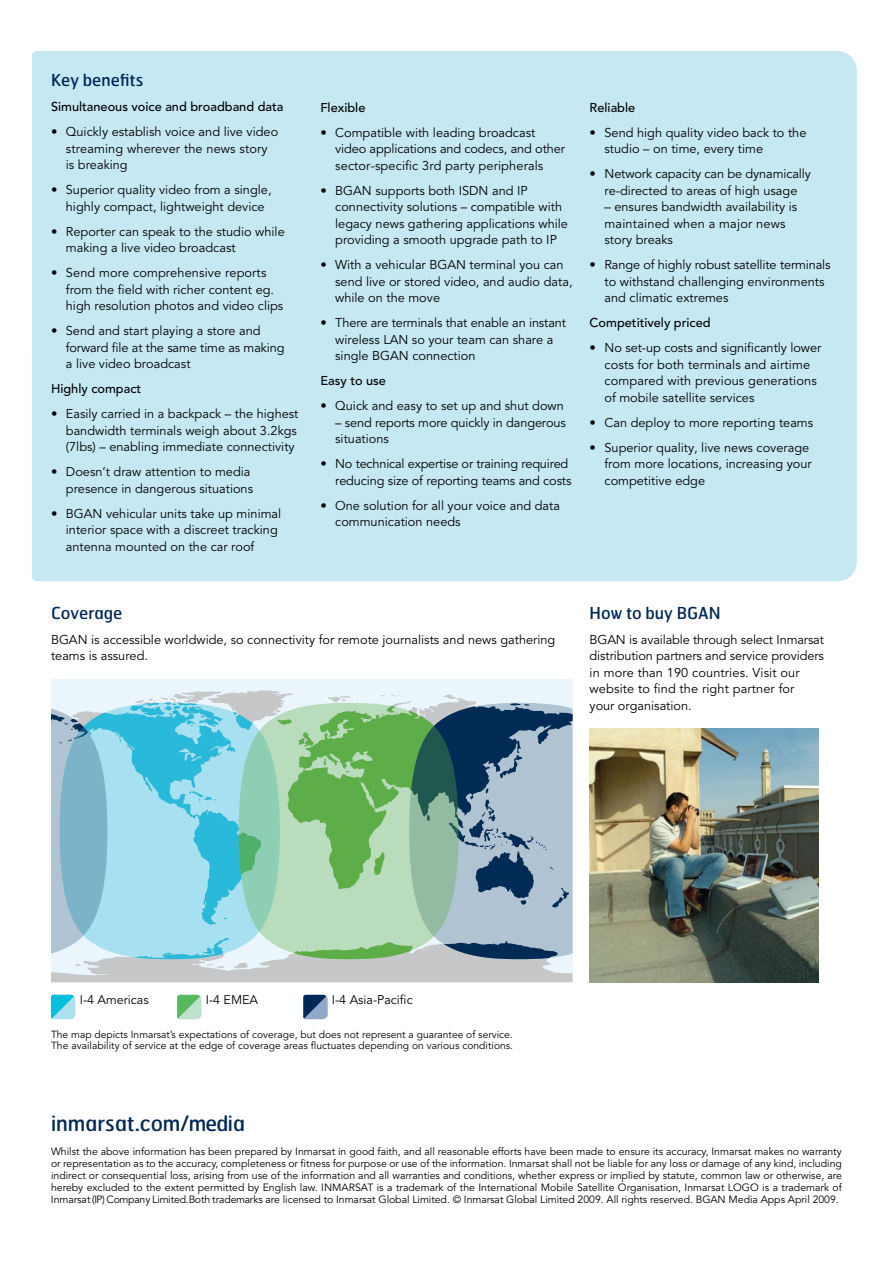
<style>
.page{position:relative;width:893px;height:1263px;background:#fff}
.page>*{position:absolute;margin:0;border:0;box-sizing:border-box;transform-origin:0 0}
.t1{font:21px "Hermes";color:#002857}
.t2{font:16.5px "Hermes";color:#002857}
.t3{font:12.75px/16.5px "Avenir";color:#000}
.t4{font:500 12.75px "Avenir";color:#000}
.t5{font:12.45px "Avenir";color:#000}
.t6{font:10.5px/12px "Avenir";letter-spacing:-.005em;color:#000;text-align:justify}
.t7{font:10.35px/11.7px "Avenir";letter-spacing:.005em;color:#000}
</style>
<div class="page">
<div style="left:32px;top:51px;width:825px;height:530px;background:#c5e8f3"></div>
<img style="left:590px;top:728px;width:228px;height:254px">
<svg style="left:51px;top:995px;width:24px;height:24px"></svg>
<svg style="left:177px;top:995px;width:25px;height:24px"></svg>
<svg style="left:303px;top:995px;width:25px;height:24px"></svg>
<div style="left:51px;top:679px;width:522px;height:303px;background:#ebf6fc"></div>
<svg style="left:51px;top:690px;width:522px;height:292px;fill:#c6c7c8"></svg>
<svg style="left:51px;top:703px;width:188px;height:256px;background:#89cee2"></svg>
<svg style="left:459px;top:703px;width:114px;height:256px;background:#7c95ac"></svg>
<svg style="left:239px;top:703px;width:220px;height:256px;background:#90c298"></svg>
<p class="t2" style="left:51px;top:70px;width:94px">Key benefits</p>
<p class="t4" style="left:51px;top:100px;width:234px">Simultaneous voice and broadband data</p>
<p class="t3" style="left:66px;top:124px;width:214px;text-indent:-15px">• Quickly establish voice and live video streaming wherever the news story is breaking</p>
<p class="t3" style="left:66px;top:182px;width:207px;text-indent:-15px">• Superior quality video from a single, highly compact, lightweight device</p>
<p class="t3" style="left:66px;top:224px;width:220px;text-indent:-15px">• Reporter can speak to the studio while making a live video broadcast</p>
<p class="t3" style="left:66px;top:265px;width:219px;text-indent:-15px">• Send more comprehensive reports from the field with richer content eg. high resolution photos and video clips</p>
<p class="t3" style="left:66px;top:323px;width:220px;text-indent:-15px">• Send and start playing a store and forward file at the same time as making a live video broadcast</p>
<p class="t4" style="left:51px;top:382px;width:92px">Highly compact</p>
<p class="t3" style="left:66px;top:406px;width:234px;text-align:justify;text-indent:-15px">• Easily carried in a backpack – the highest bandwidth terminals weigh about 3.2kgs (7lbs) – enabling immediate connectivity</p>
<p class="t3" style="left:51px;top:464px;width:204px;text-align:right">• Doesn’t draw attention to media presence in dangerous situations</p>
<p class="t3" style="left:66px;top:506px;width:217px;text-indent:-15px">• BGAN vehicular units take up minimal interior space with a discreet tracking antenna mounted on the car roof</p>
<p class="t4" style="left:320px;top:100px;width:47px">Flexible</p>
<p class="t3" style="left:335px;top:124px;width:231px;text-indent:-15px">• Compatible with leading broadcast video applications and codecs, and other sector-specific 3rd party peripherals</p>
<p class="t3" style="left:335px;top:182px;width:234px;text-indent:-15px">• BGAN supports both ISDN and IP connectivity solutions – compatible with legacy news gathering applications while providing a smooth upgrade path to IP</p>
<p class="t3" style="left:335px;top:257px;width:239px;text-indent:-15px">• With a vehicular BGAN terminal you can send live or stored video, and audio data, while on the move</p>
<p class="t3" style="left:335px;top:315px;width:232px;text-indent:-15px">• There are terminals that enable an instant wireless LAN so your team can share a single BGAN connection</p>
<p class="t4" style="left:320px;top:373px;width:67px">Easy to use</p>
<p class="t3" style="left:320px;top:398px;width:245px">• Quick and easy to set up and shut down</p>
<p class="t3" style="left:335px;top:414px;width:232px">– send reports more quickly in dangerous situations</p>
<p class="t3" style="left:320px;top:456px;width:253px;text-align:right">• No technical expertise or training required reducing size of reporting teams and costs</p>
<p class="t3" style="left:335px;top:497px;width:226px;text-indent:-15px">• One solution for all your voice and data communication needs</p>
<p class="t4" style="left:590px;top:100px;width:47px">Reliable</p>
<p class="t3" style="left:604px;top:124px;width:203px;text-indent:-15px">• Send high quality video back to the studio – on time, every time</p>
<p class="t3" style="left:590px;top:166px;width:223px;text-align:center">• Network capacity can be dynamically re-directed to areas of high usage</p>
<p class="t3" style="left:604px;top:199px;width:194px">– ensures bandwidth availability is maintained when a major news story breaks</p>
<p class="t3" style="left:604px;top:257px;width:228px;text-indent:-15px">• Range of highly robust satellite terminals to withstand challenging environments and climatic extremes</p>
<p class="t4" style="left:590px;top:315px;width:122px">Competitively priced</p>
<p class="t3" style="left:604px;top:340px;width:218px;text-indent:-15px">• No set-up costs and significantly lower costs for both terminals and airtime compared with previous generations of mobile satellite services</p>
<p class="t3" style="left:590px;top:414px;width:225px">• Can deploy to more reporting teams</p>
<p class="t3" style="left:604px;top:439px;width:209px;text-indent:-15px">• Superior quality, live news coverage from more locations, increasing your competitive edge</p>
<p class="t2" style="left:51px;top:602px;width:73px">Coverage</p>
<p class="t3" style="left:51px;top:631px;width:506px">BGAN is accessible worldwide, so connectivity for remote journalists and news gathering teams is assured.</p>
<p class="t2" style="left:590px;top:602px;width:132px">How to buy BGAN</p>
<p class="t3" style="left:590px;top:631px;width:236px">BGAN is available through select Inmarsat distribution partners and service providers in more than 190 countries. Visit our website to find the right partner for<br>your organisation.</p>
<p class="t5" style="left:80px;top:993px;width:71px">I-4 Americas</p>
<p class="t5" style="left:206px;top:993px;width:54px">I-4 EMEA</p>
<p class="t5" style="left:332px;top:993px;width:82px">I-4 Asia-Pacific</p>
<p class="t7" style="left:51px;top:1028px;width:464px">The map depicts Inmarsat’s expectations of coverage, but does not represent a guarantee of service.<br>The availability of service at the edge of coverage areas fluctuates depending on various conditions.</p>
<h1 class="t1" style="left:51px;top:1109px;width:195px">inmarsat.com/media</h1>
<p class="t6" style="left:51px;top:1146px;width:792px">Whilst the above information has been prepared by Inmarsat in good faith, and all reasonable efforts have been made to ensure its accuracy, Inmarsat makes no warranty or representation as to the accuracy, completeness or fitness for purpose or use of the information. Inmarsat shall not be liable for any loss or damage of any kind, including indirect or consequential loss, arising from use of the information and all warranties and conditions, whether express or implied by statute, common law or otherwise, are hereby excluded to the extent permitted by English law. INMARSAT is a trademark of the International Mobile Satellite Organisation, Inmarsat LOGO is a trademark of Inmarsat (IP) Company Limited.Both trademarks are licensed to Inmarsat Global Limited. © Inmarsat Global Limited 2009. All rights reserved. BGAN Media Apps April 2009.</p>
</div>
